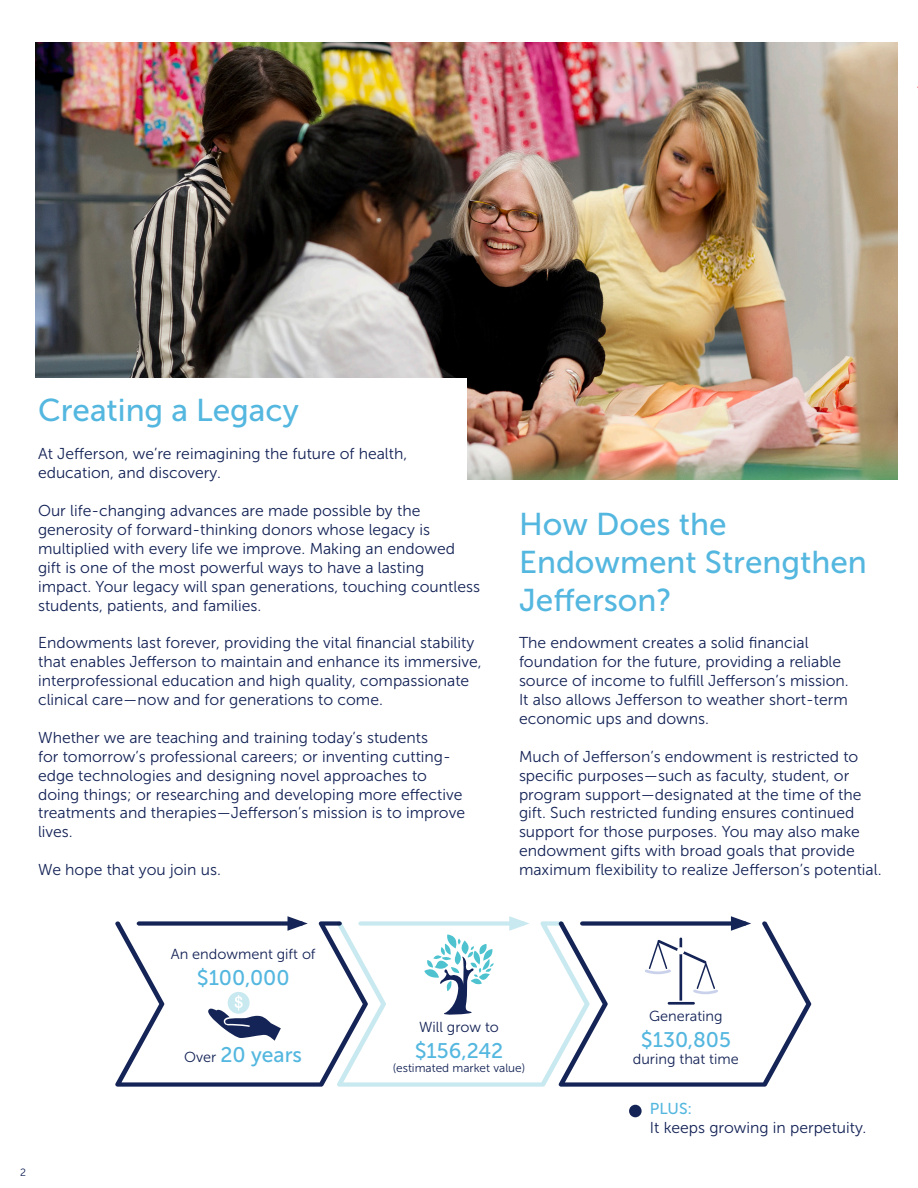
<style>
.page{position:relative;width:918px;height:1188px;background:#fff}
.page>*{position:absolute;margin:0;border:0;box-sizing:border-box;transform-origin:0 0}
.t1{font:31.5px/37.8px "Museo Sans 500";color:#54b7df}
.t2{font:21.15px "Museo Sans 500";color:#54b7df}
.t3{font:15.75px/18.9px "Museo Sans 300";color:#132256}
.t4{font:15.75px "Museo Sans 500";color:#54b7df}
.t5{font:14.55px "Museo Sans 300";color:#132256}
.t6{font:11.85px "Museo Sans 300";color:#132256}
.t7{font:10.5px "Museo Sans 300";color:#132256}
.s1{font-family:"Museo Sans 300";font-size:14.55px;color:#132256}
</style>
<div class="page">
<img style="left:36px;top:42px;width:862px;height:438px">
<div style="left:20px;top:378px;width:447px;height:527px;background:#fff"></div>
<svg style="left:115px;top:916px;width:696px;height:171px"></svg>
<div style="left:629px;top:1105px;width:13px;height:12px;background:#152456;border-radius:50%"></div>
<p class="t1" style="left:38px;top:391px;width:262px">Creating a Legacy</p>
<p class="t3" style="left:38px;top:445px;width:371px">At Jefferson, we’re reimagining the future of health, education, and discovery.</p>
<p class="t3" style="left:38px;top:501px;width:444px">Our life-changing advances are made possible by the generosity of forward-thinking donors whose legacy is multiplied with every life we improve. Making an endowed gift is one of the most powerful ways to have a lasting impact. Your legacy will span generations, touching countless students, patients, and families.</p>
<p class="t3" style="left:38px;top:634px;width:445px">Endowments last forever, providing the vital financial stability that enables Jefferson to maintain and enhance its immersive, interprofessional education and high quality, compassionate clinical care—now and for generations to come.</p>
<p class="t3" style="left:38px;top:728px;width:428px">Whether we are teaching and training today’s students<br>for tomorrow’s professional careers; or inventing cutting&shy;edge technologies and designing novel approaches to doing things; or researching and developing more effective treatments and therapies—Jefferson’s mission is to improve lives.</p>
<p class="t3" style="left:38px;top:860px;width:184px">We hope that you join us.</p>
<p class="t1" style="left:519px;top:505px;width:349px">How Does the<br>Endowment Strengthen<br>Jefferson?</p>
<p class="t3" style="left:519px;top:634px;width:331px">The endowment creates a solid financial foundation for the future, providing a reliable source of income to fulfill Jefferson’s mission.<br>It also allows Jefferson to weather short-term economic ups and downs.</p>
<p class="t3" style="left:519px;top:747px;width:364px">Much of Jefferson’s endowment is restricted to specific purposes—such as faculty, student, or program support—designated at the time of the gift. Such restricted funding ensures continued support for those purposes. You may also make endowment gifts with broad goals that provide maximum flexibility to realize Jefferson’s potential.</p>
<p class="t7" style="left:20px;top:1166px;width:7px">2</p>
<p class="t5" style="left:171px;top:946px;width:146px">An endowment gift of</p>
<p class="t2" style="left:197px;top:966px;width:94px">$100,000</p>
<p class="t2" style="left:184px;top:1043px;width:119px"><span class="s1">Over</span> 20 years</p>
<p class="t5" style="left:419px;top:1020px;width:81px">Will grow to</p>
<p class="t2" style="left:415px;top:1039px;width:90px">$156,242</p>
<p class="t6" style="left:393px;top:1062px;width:134px">(estimated market value)</p>
<p class="t5" style="left:649px;top:1008px;width:75px">Generating</p>
<p class="t2" style="left:641px;top:1028px;width:92px">$130,805</p>
<p class="t5" style="left:633px;top:1051px;width:107px">during that time</p>
<p class="t4" style="left:650px;top:1100px;width:44px">PLUS:</p>
<p class="t3" style="left:650px;top:1118px;width:218px">It keeps growing in perpetuity.</p>
</div>
